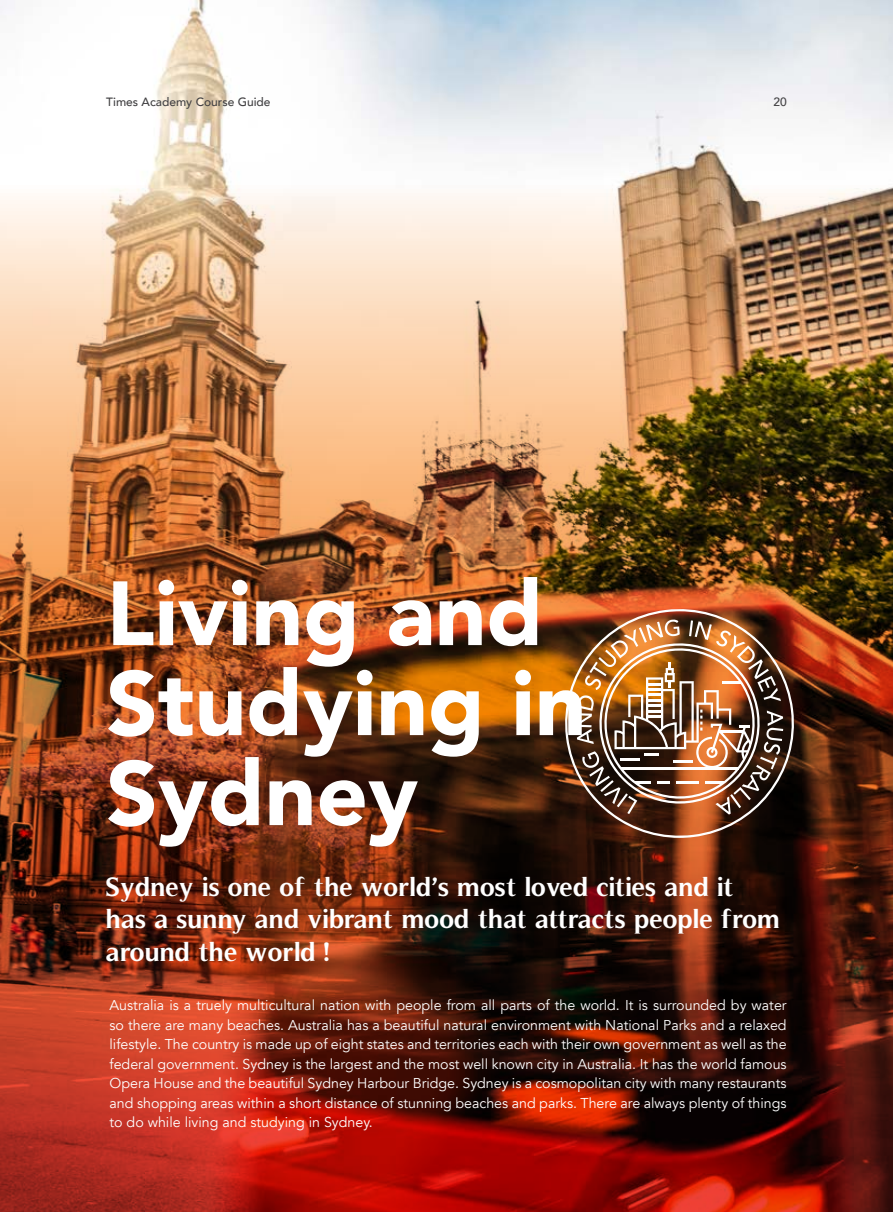
<style>
.page{position:relative;width:893px;height:1212px;background:#fff}
.page>*{position:absolute;margin:0;border:0;box-sizing:border-box;transform-origin:0 0}
.t1{font:900 90px/90px "Avenir";color:#fff}
.t2{font:700 27px/32.4px "Timeless";color:#fff}
.t3{font:14.25px/19.5px "Avenir";color:#fff;text-align:justify}
.t4{font:500 12px "Avenir";color:#414042}
</style>
<div class="page">
<img style="left:0;top:0;width:893px;height:1212px">
<img style="left:558px;top:602px;width:243px;height:240px">
<img style="left:576px;top:619px;width:207px;height:195px">
<hr style="left:644px;top:753px;width:14px;height:3px;background:#fff">
<hr style="left:620px;top:759px;width:20px;height:2px;background:#fff">
<hr style="left:673px;top:760px;width:20px;height:2px;background:#fff">
<p class="t4" style="left:106px;top:92px;width:166px">Times Academy Course Guide</p>
<p class="t4" style="left:773px;top:92px;width:15px">20</p>
<h1 class="t1" style="left:106px;top:566px;width:482px">Living and<br>Studying in<br>Sydney</h1>
<h2 class="t2" style="left:106px;top:870px;width:676px">Sydney is one of the world’s most loved cities and it has a sunny and vibrant mood that attracts people from around the world !</h2>
<p class="t3" style="left:109px;top:996px;width:679px">Australia is a truely multicultural nation with people from all parts of the world. It is surrounded by water so there are many beaches. Australia has a beautiful natural environment with National Parks and a relaxed lifestyle. The country is made up of eight states and territories each with their own government as well as the federal government. Sydney is the largest and the most well known city in Australia. It has the world famous Opera House and the beautiful Sydney Harbour Bridge. Sydney is a cosmopolitan city with many restaurants and shopping areas within a short distance of stunning beaches and parks. There are always plenty of things to do while living and studying in Sydney.</p>
</div>
